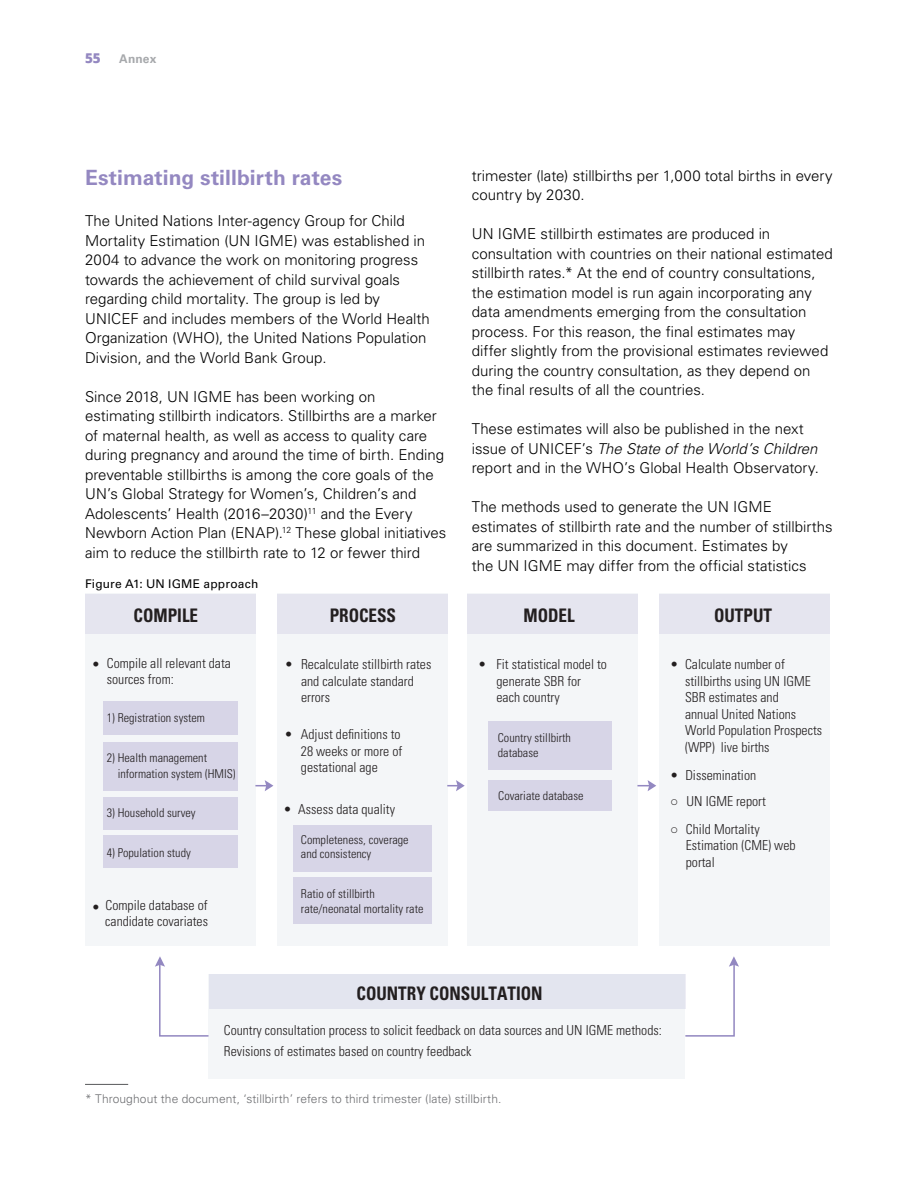
<style>
.page{position:relative;width:918px;height:1188px;background:#fff}
.page>*{position:absolute;margin:0;border:0;box-sizing:border-box;transform-origin:0 0}
.t1{font:700 21px "Univers LT Std";letter-spacing:.005em;color:#9488c1}
.t2{font:700 condensed 18.6px "Univers LT Std";color:#231f20;scale:.92 1}
.t3{font:300 15px/19.5px "Univers LT Std";color:#000}
.t4{font:300 condensed 13.65px/16.5px "Univers LT Std";color:#231f20}
.t5{font:800 13.5px "Open Sans";color:#9488c1}
.t6{font:300 condensed 12.15px/14.7px "Univers LT Std";color:#231f20}
.t7{font:300 12px "Univers LT Std";letter-spacing:.01em;color:#6d6e71}
.t8{font:12px "Univers LT Std";letter-spacing:.015em;color:#000}
.t9{font:700 12px "Univers LT Std";letter-spacing:.01em;color:#a7a9ac}
.s1{font-style:italic}
.s2{font-family:"Arial";font-weight:400;font-stretch:normal}
</style>
<div class="page">
<div style="left:277px;top:594px;width:170px;height:352px;background:#f4f6f8"></div>
<div style="left:467px;top:594px;width:170px;height:352px;background:#f4f6f8"></div>
<div style="left:659px;top:594px;width:170px;height:352px;background:#f4f6f8"></div>
<div style="left:85px;top:594px;width:170px;height:352px;background:#f4f6f8"></div>
<div style="left:104px;top:743px;width:134px;height:48px;background:#d7d5e7"></div>
<div style="left:293px;top:825px;width:138px;height:46px;background:#d7d5e7"></div>
<div style="left:488px;top:722px;width:124px;height:48px;background:#d7d5e7"></div>
<div style="left:488px;top:780px;width:124px;height:31px;background:#d7d5e7"></div>
<div style="left:293px;top:878px;width:138px;height:46px;background:#d7d5e7"></div>
<div style="left:104px;top:701px;width:134px;height:33px;background:#d7d5e7"></div>
<div style="left:104px;top:798px;width:134px;height:32px;background:#d7d5e7"></div>
<div style="left:104px;top:836px;width:134px;height:32px;background:#d7d5e7"></div>
<div style="left:85px;top:594px;width:170px;height:40px;background:#e5e5ef"></div>
<div style="left:277px;top:594px;width:170px;height:40px;background:#e5e5ef"></div>
<div style="left:467px;top:594px;width:170px;height:40px;background:#e5e5ef"></div>
<div style="left:659px;top:594px;width:170px;height:40px;background:#e5e5ef"></div>
<div style="left:209px;top:974px;width:476px;height:105px;background:linear-gradient(to right,#eef0f5,#eef0f5)"></div>
<svg style="left:637px;top:780px;width:19px;height:11px"></svg>
<svg style="left:447px;top:780px;width:18px;height:11px"></svg>
<svg style="left:255px;top:780px;width:18px;height:11px"></svg>
<svg style="left:155px;top:956px;width:55px;height:81px"></svg>
<svg style="left:684px;top:956px;width:55px;height:81px"></svg>
<hr style="left:85px;top:1084px;width:43px;height:1px;background:#58595b">
<p class="t5" style="left:85px;top:48px;width:17px">55</p>
<p class="t9" style="left:119px;top:52px;width:39px">Annex</p>
<h1 class="t1" style="left:85px;top:166px;width:259px">Estimating stillbirth rates</h1>
<p class="t3" style="left:85px;top:211px;width:346px">The United Nations Inter-agency Group for Child Mortality Estimation (UN IGME) was established in 2004 to advance the work on monitoring progress towards the achievement of child survival goals regarding child mortality. The group is led by UNICEF and includes members of the World Health Organization (WHO), the United Nations Population Division, and the World Bank Group.</p>
<p class="t3" style="left:85px;top:386px;width:363px">Since 2018, UN IGME has been working on estimating stillbirth indicators. Stillbirths are a marker of maternal health, as well as access to quality care during pregnancy and around the time of birth. Ending preventable stillbirths is among the core goals of the UN’s Global Strategy for Women’s, Children’s and Adolescents’ Health (2016–2030)<sup>11</sup> and the Every Newborn Action Plan (ENAP).<sup>12</sup> These global initiatives aim to reduce the stillbirth rate to 12 or fewer third</p>
<p class="t8" style="left:85px;top:577px;width:175px">Figure A1: UN IGME approach</p>
<p class="t3" style="left:472px;top:166px;width:362px">trimester (late) stillbirths per 1,000 total births in every country by 2030.</p>
<p class="t3" style="left:472px;top:224px;width:363px">UN IGME stillbirth estimates are produced in consultation with countries on their national estimated stillbirth rates.* At the end of country consultations, the estimation model is run again incorporating any data amendments emerging from the consultation process. For this reason, the final estimates may differ slightly from the provisional estimates reviewed during the country consultation, as they depend on the final results of all the countries.</p>
<p class="t3" style="left:472px;top:419px;width:349px">These estimates will also be published in the next issue of UNICEF’s <span class="s1">The State of the World’s Children </span>report and in the WHO’s Global Health Observatory.</p>
<p class="t3" style="left:472px;top:497px;width:362px">The methods used to generate the UN IGME estimates of stillbirth rate and the number of stillbirths are summarized in this document. Estimates by<br>the UN IGME may differ from the official statistics</p>
<p class="t2" style="left:134px;top:604px;width:72px">COMPILE</p>
<p class="t4" style="left:107px;top:655px;width:126px;text-indent:-15px">• Compile all relevant data sources from:</p>
<p class="t6" style="left:107px;top:710px;width:100px">1) Registration system</p>
<p class="t6" style="left:118px;top:750px;width:119px;line-height:16.4px;text-indent:-11px">2) Health management information system (HMIS)</p>
<p class="t6" style="left:107px;top:806px;width:90px">3) Household survey</p>
<p class="t6" style="left:107px;top:845px;width:85px">4) Population study</p>
<p class="t4" style="left:92px;top:898px;width:118px;line-height:16px;text-align:right">• Compile database of candidate covariates</p>
<p class="t2" style="left:330px;top:604px;width:74px">PROCESS</p>
<p class="t2" style="left:523px;top:604px;width:57px">MODEL</p>
<p class="t2" style="left:714px;top:604px;width:64px">OUTPUT</p>
<p class="t4" style="left:301px;top:656px;width:132px;text-indent:-16px">• Recalculate stillbirth rates and calculate standard errors</p>
<p class="t4" style="left:497px;top:656px;width:112px;text-indent:-18px">• Fit statistical model to generate SBR for each country</p>
<p class="t4" style="left:301px;top:726px;width:103px;text-align:justify;text-indent:-16px">• Adjust definitions to 28 weeks or more of gestational age</p>
<p class="t4" style="left:283px;top:800px;width:113px">• Assess data quality</p>
<p class="t6" style="left:301px;top:832px;width:109px">Completeness, coverage and consistency</p>
<p class="t6" style="left:301px;top:886px;width:124px">Ratio of stillbirth rate/neonatal mortality rate</p>
<p class="t6" style="left:498px;top:730px;width:75px">Country stillbirth database</p>
<p class="t6" style="left:498px;top:788px;width:87px">Covariate database</p>
<p class="t2" style="left:357px;top:982px;width:204px">COUNTRY CONSULTATION</p>
<p class="t4" style="left:685px;top:656px;width:139px;text-indent:-15px">• Calculate number of stillbirths using UN IGME<br>SBR estimates and<br>annual United Nations<br>World Population Prospects (WPP) live births</p>
<p class="t4" style="left:670px;top:767px;width:88px">• Dissemination</p>
<p class="t4" style="left:670px;top:793px;width:97px"><span class="s2">○</span> UN IGME report</p>
<p class="t4" style="left:686px;top:821px;width:111px;text-indent:-16px"><span class="s2">○</span> Child Mortality<br>Estimation (CME) web portal</p>
<p class="t4" style="left:224px;top:1020px;width:440px;line-height:20.5px">Country consultation process to solicit feedback on data sources and UN IGME methods:<br>Revisions of estimates based on country feedback</p>
<p class="t7" style="left:85px;top:1092px;width:418px">* Throughout the document, ‘stillbirth’ refers to third trimester (late) stillbirth.</p>
</div>
